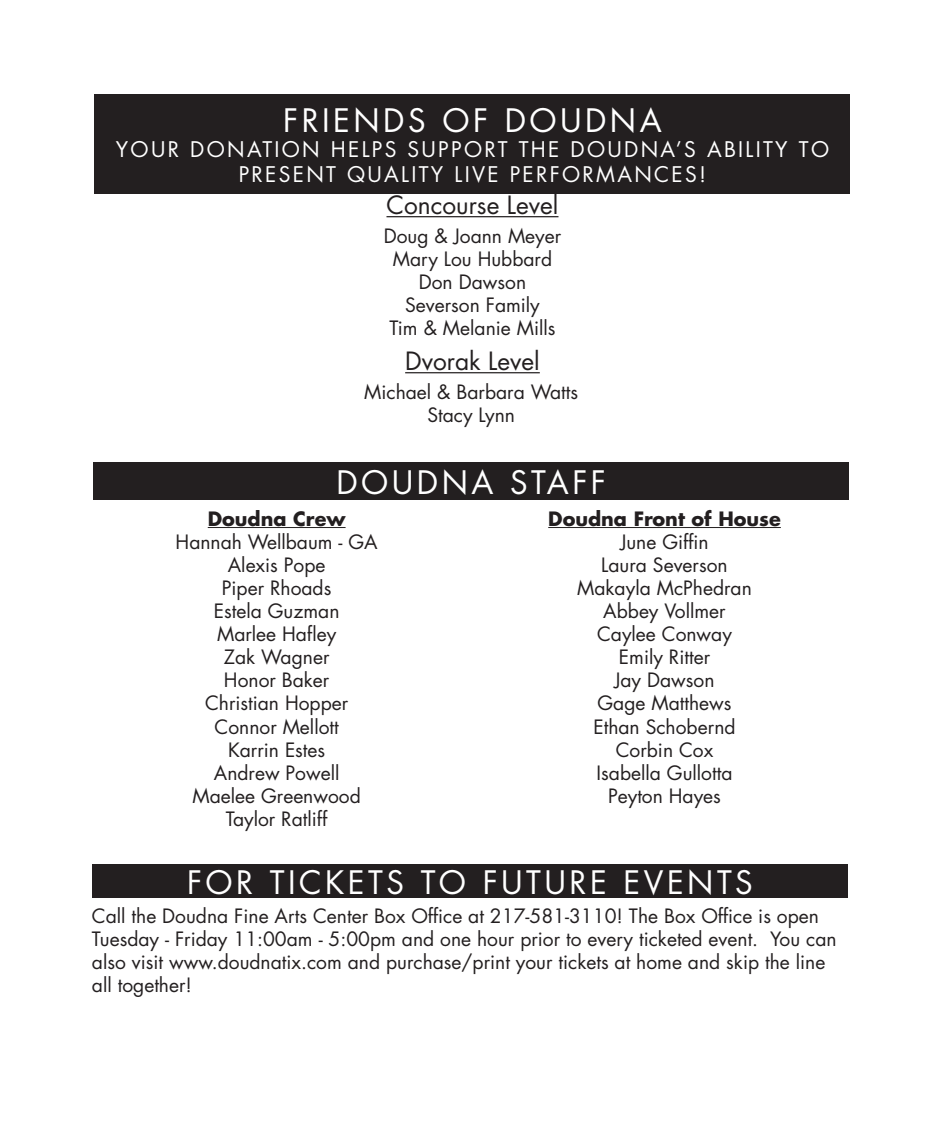
<style>
.page{position:relative;width:945px;height:1134px;background:#fff}
.page>*{position:absolute;margin:0;border:0;box-sizing:border-box;transform-origin:0 0}
.t1{font:31.5px "Futura Std";letter-spacing:.11em;color:#fff}
.t2{font:24.5px "Futura Std";color:#231f20}
.t3{font:21px/25.2px "Futura Std";letter-spacing:.11em;color:#fff;text-align:center}
.t4{font:19.25px/23.1px "Futura Std";color:#231f20}
.t5{font:700 19.25px "Futura Std";color:#231f20}
</style>
<div class="page">
<div style="left:94px;top:94px;width:756px;height:100px;background:#231f20"></div>
<hr style="left:386px;top:216px;width:173px;height:1px;background:#231f20">
<hr style="left:405px;top:372px;width:135px;height:1px;background:#231f20">
<div style="left:93px;top:462px;width:756px;height:37px;background:#231f20"></div>
<hr style="left:208px;top:527px;width:138px;height:1px;background:#231f20">
<hr style="left:548px;top:527px;width:233px;height:1px;background:#231f20">
<div style="left:92px;top:864px;width:756px;height:34px;background:#231f20"></div>
<p class="t1" style="left:283px;top:100px;width:380px">FRIENDS OF DOUDNA</p>
<p class="t3" style="left:116px;top:137px;width:715px">YOUR DONATION HELPS SUPPORT THE DOUDNA’S ABILITY TO<br>PRESENT QUALITY LIVE PERFORMANCES!</p>
<p class="t2" style="left:386px;top:190px;width:174px">Concourse Level</p>
<p class="t4" style="left:384px;top:224px;width:179px">Doug &amp; Joann Meyer</p>
<p class="t4" style="left:393px;top:247px;width:161px">Mary Lou Hubbard</p>
<p class="t4" style="left:419px;top:270px;width:109px">Don Dawson</p>
<p class="t4" style="left:405px;top:294px;width:136px">Severson Family</p>
<p class="t4" style="left:389px;top:317px;width:168px">Tim &amp; Melanie Mills</p>
<p class="t2" style="left:405px;top:346px;width:136px">Dvorak Level</p>
<p class="t4" style="left:364px;top:380px;width:216px">Michael &amp; Barbara Watts</p>
<p class="t4" style="left:427px;top:403px;width:89px">Stacy Lynn</p>
<p class="t1" style="left:336px;top:462px;width:271px">DOUDNA STAFF</p>
<p class="t5" style="left:208px;top:506px;width:139px">Doudna Crew</p>
<p class="t4" style="left:176px;top:530px;width:204px">Hannah Wellbaum - GA</p>
<p class="t4" style="left:228px;top:553px;width:99px">Alexis Pope</p>
<p class="t4" style="left:222px;top:576px;width:111px">Piper Rhoads</p>
<p class="t4" style="left:214px;top:600px;width:127px">Estela Guzman</p>
<p class="t4" style="left:217px;top:623px;width:121px">Marlee Hafley</p>
<p class="t4" style="left:224px;top:646px;width:107px">Zak Wagner</p>
<p class="t4" style="left:224px;top:669px;width:107px">Honor Baker</p>
<p class="t4" style="left:205px;top:692px;width:145px">Christian Hopper</p>
<p class="t4" style="left:215px;top:715px;width:126px">Connor Mellott</p>
<p class="t4" style="left:228px;top:738px;width:99px">Karrin Estes</p>
<p class="t4" style="left:214px;top:761px;width:127px">Andrew Powell</p>
<p class="t4" style="left:192px;top:784px;width:170px">Maelee Greenwood</p>
<p class="t4" style="left:226px;top:807px;width:103px">Taylor Ratliff</p>
<p class="t5" style="left:548px;top:506px;width:234px">Doudna Front of House</p>
<p class="t4" style="left:620px;top:530px;width:90px">June Giffin</p>
<p class="t4" style="left:601px;top:553px;width:128px">Laura Severson</p>
<p class="t4" style="left:577px;top:576px;width:176px">Makayla McPhedran</p>
<p class="t4" style="left:603px;top:600px;width:124px">Abbey Vollmer</p>
<p class="t4" style="left:597px;top:623px;width:136px">Caylee Conway</p>
<p class="t4" style="left:619px;top:646px;width:93px">Emily Ritter</p>
<p class="t4" style="left:614px;top:669px;width:102px">Jay Dawson</p>
<p class="t4" style="left:598px;top:692px;width:136px">Gage Matthews</p>
<p class="t4" style="left:593px;top:715px;width:144px">Ethan Schobernd</p>
<p class="t4" style="left:616px;top:738px;width:99px">Corbin Cox</p>
<p class="t4" style="left:597px;top:761px;width:137px">Isabella Gullotta</p>
<p class="t4" style="left:608px;top:784px;width:114px">Peyton Hayes</p>
<p class="t1" style="left:187px;top:863px;width:567px">FOR TICKETS TO FUTURE EVENTS</p>
<p class="t4" style="left:92px;top:905px;width:746px">Call the Doudna Fine Arts Center Box Office at 217-581-3110! The Box Office is open Tuesday - Friday 11:00am - 5:00pm and one hour prior to every ticketed event. You can also visit www.doudnatix.com and purchase/print your tickets at home and skip the line all together!</p>
</div>
